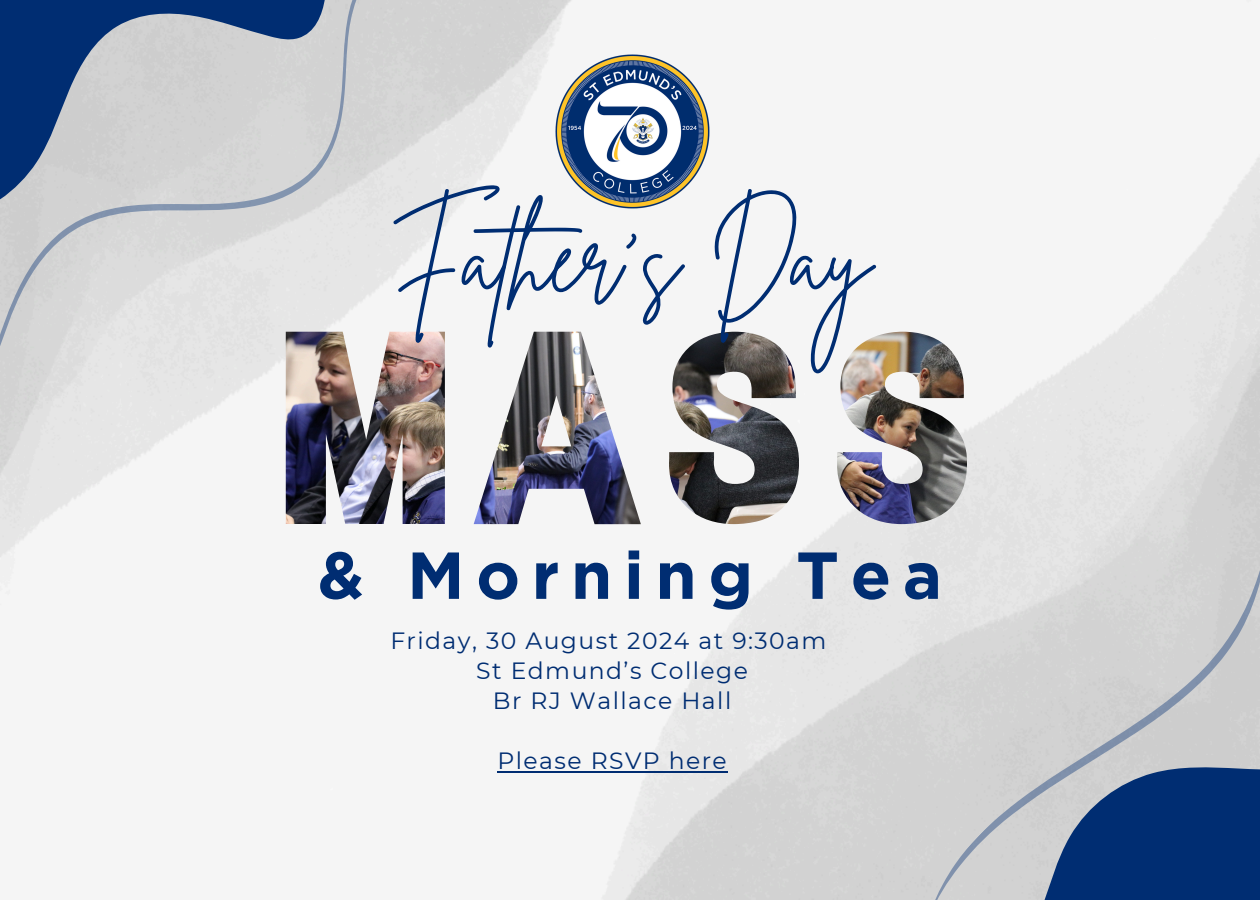
<style>
.page{position:relative;width:1260px;height:900px;background:#fff}
.page>*{position:absolute;margin:0;border:0;box-sizing:border-box;transform-origin:0 0}
.t1{font:97px "Brittany Signature";color:#002d72}
.t2{font:700 66.25px "Gotham";letter-spacing:.175em;color:#002d72}
.t3{font:23.5px "Montserrat";letter-spacing:.06em;color:#002d72}
</style>
<div class="page">
<img style="left:0;top:0;width:1260px;height:900px">
<img style="left:286px;top:509px;width:159px;height:15px">
<img style="left:474px;top:332px;width:167px;height:192px">
<img style="left:669px;top:332px;width:130px;height:192px">
<img style="left:837px;top:332px;width:130px;height:192px">
<img style="left:542px;top:41px;width:180px;height:180px">
<svg style="left:0;top:0;width:541px;height:509px"></svg>
<svg style="left:914px;top:539px;width:346px;height:51px;background:#dbdbdb"></svg>
<svg style="left:776px;top:590px;width:484px;height:310px;background:#b2b9c4"></svg>
<svg style="left:0;top:0;width:338px;height:391px;background:#b7bdc7"></svg>
<hr style="left:498px;top:771px;width:230px;height:2px;background:#002d72">
<p class="t1" style="left:389px;top:195px;width:484px">Father’s Day</p>
<p class="t2" style="left:318px;top:535px;width:626px">&amp; Morning Tea</p>
<p class="t3" style="left:390px;top:626px;width:438px">Friday, 30 August 2024 at 9:30am</p>
<p class="t3" style="left:476px;top:656px;width:273px">St Edmund’s College</p>
<h2 class="t3" style="left:493px;top:686px;width:240px">Br RJ Wallace Hall</h2>
<p class="t3" style="left:498px;top:746px;width:231px">Please RSVP here</p>
</div>
